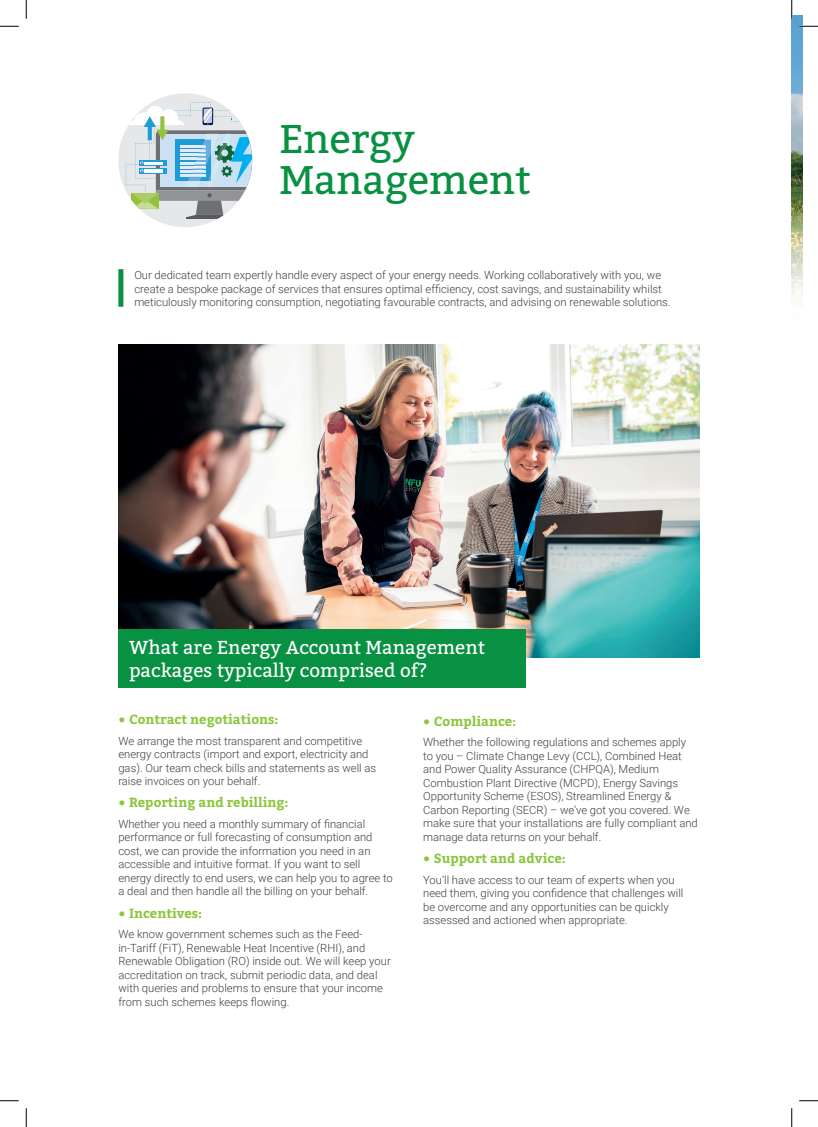
<style>
.page{position:relative;width:818px;height:1127px;background:#fff}
.page>*{position:absolute;margin:0;border:0;box-sizing:border-box;transform-origin:0 0}
.t1{font:40px/40.6px "Bitter";letter-spacing:-.01em;color:#099143}
.t2{font:18.75px/22.5px "Bitter";color:#fff}
.t3{font:700 13.12px "Bitter";color:#8bc63e}
.t4{font:300 11.25px/13.5px "Roboto";color:#3e3e3f}
</style>
<div class="page">
<img style="left:792px;top:16px;width:10px;height:281px">
<div style="left:118px;top:269px;width:5px;height:38px;background:#099143"></div>
<div style="left:118px;top:93px;width:134px;height:134px;background:#e6e7e9;border-radius:50%"></div>
<hr style="left:186px;top:217px;width:47px;height:1px;background:#585a5c">
<svg style="left:126px;top:102px;width:127px;height:115px"></svg>
<img style="left:118px;top:344px;width:581px;height:313px">
<div style="left:118px;top:629px;width:408px;height:58px;background:#099143"></div>
<svg style="left:0;top:25px;width:19px;height:2px"></svg>
<svg style="left:799px;top:25px;width:19px;height:2px"></svg>
<svg style="left:0;top:1100px;width:19px;height:1px"></svg>
<svg style="left:799px;top:1100px;width:19px;height:1px"></svg>
<svg style="left:25px;top:0;width:2px;height:19px"></svg>
<svg style="left:25px;top:1108px;width:2px;height:18px"></svg>
<svg style="left:791px;top:0;width:1px;height:19px"></svg>
<svg style="left:791px;top:1108px;width:1px;height:18px"></svg>
<h1 class="t1" style="left:279px;top:119px;width:253px">Energy<br>Management</h1>
<p class="t4" style="left:134px;top:268px;width:538px">Our dedicated team expertly handle every aspect of your energy needs. Working collaboratively with you, we create a bespoke package of services that ensures optimal efficiency, cost savings, and sustainability whilst meticulously monitoring consumption, negotiating favourable contracts, and advising on renewable solutions.</p>
<h2 class="t2" style="left:129px;top:636px;width:358px">What are Energy Account Management packages typically comprised of?</h2>
<p class="t3" style="left:118px;top:710px;width:162px">• Contract negotiations:</p>
<p class="t4" style="left:118px;top:733px;width:259px">We arrange the most transparent and competitive energy contracts (import and export, electricity and gas). Our team check bills and statements as well as raise invoices on your behalf.</p>
<p class="t3" style="left:118px;top:793px;width:172px">• Reporting and rebilling:</p>
<p class="t4" style="left:118px;top:816px;width:276px">Whether you need a monthly summary of financial performance or full forecasting of consumption and cost, we can provide the information you need in an accessible and intuitive format. If you want to sell energy directly to end users, we can help you to agree to a deal and then handle all the billing on your behalf.</p>
<p class="t3" style="left:118px;top:904px;width:85px">• Incentives:</p>
<p class="t4" style="left:118px;top:926px;width:274px">We know government schemes such as the Feed&shy;in-Tariff (FiT), Renewable Heat Incentive (RHI), and Renewable Obligation (RO) inside out. We will keep your accreditation on track, submit periodic data, and deal with queries and problems to ensure that your income from such schemes keeps flowing.</p>
<p class="t3" style="left:423px;top:712px;width:95px">• Compliance:</p>
<p class="t4" style="left:423px;top:735px;width:276px">Whether the following regulations and schemes apply to you – Climate Change Levy (CCL), Combined Heat and Power Quality Assurance (CHPQA), Medium Combustion Plant Directive (MCPD), Energy Savings Opportunity Scheme (ESOS), Streamlined Energy &amp; Carbon Reporting (SECR) – we’ve got you covered. We make sure that your installations are fully compliant and manage data returns on your behalf.</p>
<p class="t3" style="left:423px;top:849px;width:144px">• Support and advice:</p>
<p class="t4" style="left:423px;top:872px;width:262px">You’ll have access to our team of experts when you need them, giving you confidence that challenges will be overcome and any opportunities can be quickly assessed and actioned when appropriate.</p>
</div>
